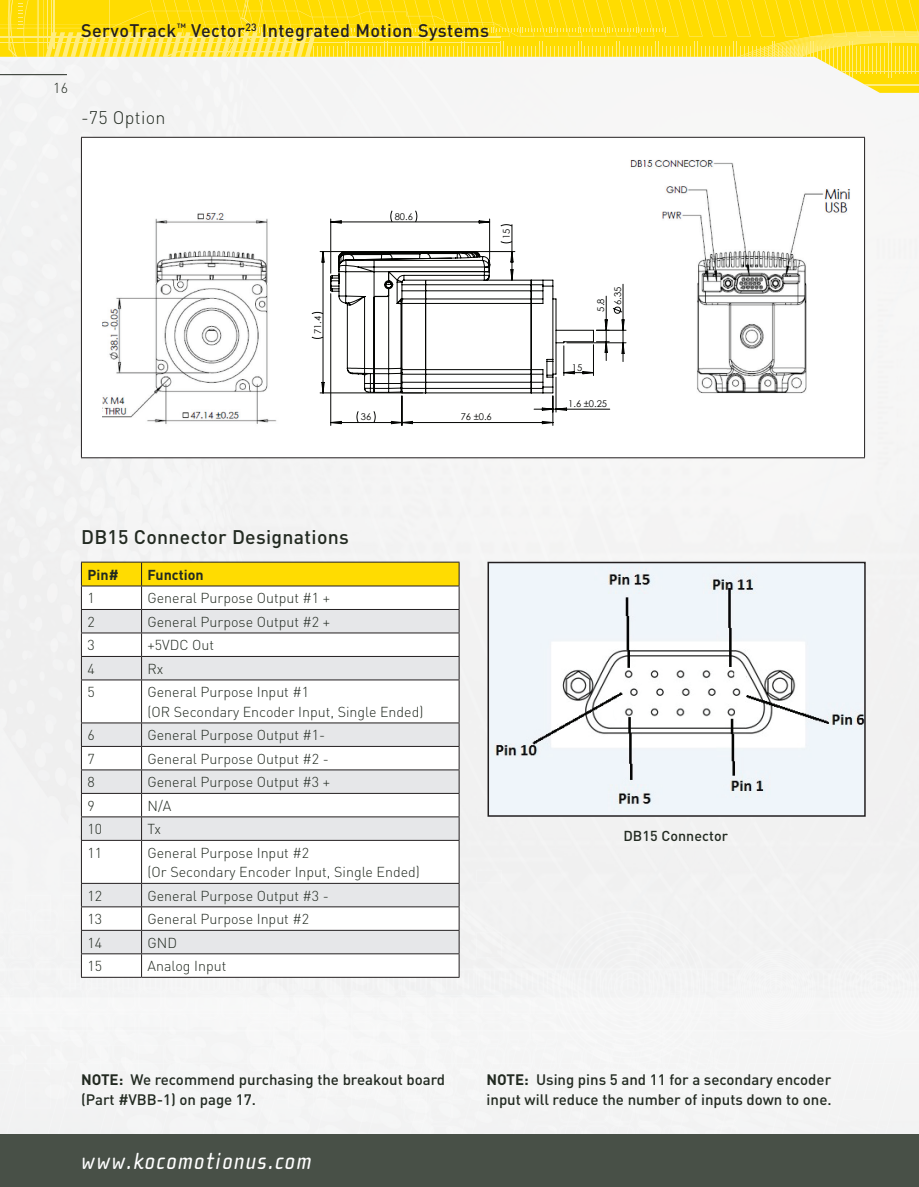
<style>
.page{position:relative;width:919px;height:1187px;background:#fff}
.page>*{position:absolute;margin:0;border:0;box-sizing:border-box;transform-origin:0 0}
.t1{font:italic 24px "Cholla Sans";letter-spacing:.05em;color:#fff}
.t2{font:500 19.5px "DIN";letter-spacing:.015em;color:#222a21}
.t3{font:500 18px "DIN";letter-spacing:.025em;color:#231f20}
.t4{font:300 18px "DIN";letter-spacing:.015em;color:#222a21}
.t5{font:500 15px/19.5px "DIN";color:#222a21}
.t6{font:300 14.25px/19.5px "DIN";color:#222a21}
.t7{font:500 14.25px "DIN";letter-spacing:.005em;color:#222a21}
.t8{font:700 14.25px "DIN";color:#222a21}
.t9{font:9.45px/16.8px "Century Gothic";color:#040503}
.s1{font-weight:700}
</style>
<div class="page">
<div style="left:0;top:93px;width:918px;height:1041px;background:#f4f4f4"></div>
<svg style="left:0;top:0;width:919px;height:93px"></svg>
<div style="left:0;top:1134px;width:918px;height:52px;background:#485047"></div>
<hr style="left:0;top:74px;width:67px;height:1px;background:#222a21">
<div style="left:81px;top:137px;width:783px;height:321px;background:#fff"></div>
<hr style="left:81px;top:137px;width:783px;height:1px;background:#231f20">
<hr style="left:81px;top:138px;width:1px;height:319px;background:#231f20">
<hr style="left:864px;top:138px;width:1px;height:319px;background:#231f20">
<hr style="left:81px;top:457px;width:783px;height:1px;background:#231f20">
<img style="left:490px;top:564px;width:372px;height:249px">
<div style="left:487px;top:561px;width:378px;height:255px;border:2px solid #231f20"></div>
<svg style="left:82px;top:954px;width:376px;height:22px"></svg>
<svg style="left:82px;top:680px;width:376px;height:273px"></svg>
<hr style="left:81px;top:561px;width:60px;height:1px;background:#231f20">
<hr style="left:141px;top:561px;width:318px;height:1px;background:#231f20">
<svg style="left:81px;top:562px;width:378px;height:117px"></svg>
<hr style="left:81px;top:679px;width:60px;height:1px;background:#231f20">
<hr style="left:81px;top:680px;width:1px;height:42px;background:#231f20">
<hr style="left:141px;top:679px;width:318px;height:1px;background:#231f20">
<hr style="left:141px;top:680px;width:1px;height:42px;background:#231f20">
<hr style="left:458px;top:680px;width:1px;height:42px;background:#231f20">
<hr style="left:81px;top:722px;width:60px;height:1px;background:#231f20">
<hr style="left:141px;top:722px;width:318px;height:1px;background:#231f20">
<hr style="left:81px;top:746px;width:60px;height:1px;background:#231f20">
<hr style="left:141px;top:746px;width:318px;height:1px;background:#231f20">
<hr style="left:81px;top:769px;width:60px;height:1px;background:#231f20">
<hr style="left:141px;top:769px;width:318px;height:1px;background:#231f20">
<hr style="left:81px;top:793px;width:60px;height:1px;background:#231f20">
<hr style="left:141px;top:793px;width:318px;height:1px;background:#231f20">
<hr style="left:81px;top:816px;width:60px;height:1px;background:#231f20">
<svg style="left:81px;top:723px;width:1px;height:117px"></svg>
<hr style="left:141px;top:816px;width:318px;height:1px;background:#231f20">
<svg style="left:141px;top:723px;width:1px;height:117px"></svg>
<svg style="left:458px;top:723px;width:1px;height:117px"></svg>
<hr style="left:81px;top:840px;width:60px;height:1px;background:#231f20">
<hr style="left:81px;top:840px;width:1px;height:42px;background:#231f20">
<hr style="left:141px;top:840px;width:318px;height:1px;background:#231f20">
<hr style="left:141px;top:840px;width:1px;height:42px;background:#231f20">
<hr style="left:458px;top:840px;width:1px;height:42px;background:#231f20">
<hr style="left:81px;top:882px;width:60px;height:1px;background:#231f20">
<hr style="left:141px;top:882px;width:318px;height:1px;background:#231f20">
<hr style="left:81px;top:906px;width:60px;height:1px;background:#231f20">
<hr style="left:141px;top:906px;width:318px;height:1px;background:#231f20">
<hr style="left:81px;top:929px;width:60px;height:1px;background:#231f20">
<hr style="left:141px;top:929px;width:318px;height:1px;background:#231f20">
<hr style="left:81px;top:953px;width:60px;height:1px;background:#231f20">
<svg style="left:81px;top:883px;width:1px;height:93px"></svg>
<hr style="left:141px;top:953px;width:318px;height:1px;background:#231f20">
<svg style="left:141px;top:883px;width:1px;height:93px"></svg>
<svg style="left:458px;top:883px;width:1px;height:93px"></svg>
<hr style="left:81px;top:976px;width:60px;height:1px;background:#231f20">
<hr style="left:141px;top:976px;width:318px;height:1px;background:#231f20">
<svg style="left:102px;top:213px;width:749px;height:257px"></svg>
<svg style="left:311px;top:210px;width:315px;height:216px"></svg>
<img style="left:628px;top:160px;width:223px;height:241px">
<p class="t3" style="left:81px;top:19px;width:409px">ServoTrack<sup>™</sup> Vector<sup>23</sup> Integrated Motion Systems</p>
<p class="t6" style="left:53px;top:78px;width:16px">16</p>
<p class="t4" style="left:81px;top:107px;width:86px">-75 Option</p>
<p class="t9" style="left:309px;top:334px;width:20px;rotate:-90deg">71.4</p>
<p class="t9" style="left:395px;top:208px;width:20px">80.6</p>
<p class="t9" style="left:361px;top:408px;width:12px">36</p>
<p class="t9" style="left:498px;top:239px;width:12px;rotate:-90deg">15</p>
<p class="t9" style="left:460px;top:408px;width:33px">76 ±0.6</p>
<p class="t9" style="left:592px;top:305px;width:20px;text-indent:-7px;rotate:-90deg">5.8<br>6.35</p>
<p class="t9" style="left:572px;top:358px;width:12px">15</p>
<p class="t9" style="left:568px;top:395px;width:40px">1.6 ±0.25</p>
<h2 class="t2" style="left:81px;top:525px;width:269px">DB15 Connector Designations</h2>
<p class="t8" style="left:87px;top:565px;width:33px">Pin#</p>
<p class="t8" style="left:147px;top:565px;width:57px">Function</p>
<p class="t6" style="left:87px;top:588px;width:9px">1</p>
<p class="t6" style="left:147px;top:588px;width:184px">General Purpose Output #1 +</p>
<p class="t6" style="left:87px;top:612px;width:9px">2</p>
<p class="t6" style="left:147px;top:612px;width:184px">General Purpose Output #2 +</p>
<p class="t6" style="left:87px;top:635px;width:9px">3</p>
<p class="t6" style="left:147px;top:635px;width:68px">+5VDC Out</p>
<p class="t6" style="left:87px;top:659px;width:9px">4</p>
<p class="t6" style="left:147px;top:659px;width:17px">Rx</p>
<p class="t6" style="left:87px;top:682px;width:9px">5</p>
<p class="t6" style="left:147px;top:682px;width:277px">General Purpose Input #1<br>(OR Secondary Encoder Input, Single Ended)</p>
<p class="t6" style="left:87px;top:725px;width:9px">6</p>
<p class="t6" style="left:147px;top:725px;width:179px">General Purpose Output #1-</p>
<p class="t6" style="left:87px;top:748px;width:9px">7</p>
<p class="t6" style="left:147px;top:748px;width:183px">General Purpose Output #2 -</p>
<p class="t6" style="left:87px;top:772px;width:9px">8</p>
<p class="t6" style="left:147px;top:772px;width:184px">General Purpose Output #3 +</p>
<p class="t6" style="left:87px;top:795px;width:9px">9</p>
<p class="t6" style="left:147px;top:795px;width:25px">N/A</p>
<p class="t6" style="left:87px;top:819px;width:16px">10</p>
<p class="t6" style="left:147px;top:819px;width:15px">Tx</p>
<p class="t6" style="left:87px;top:842px;width:16px">11</p>
<p class="t6" style="left:147px;top:842px;width:274px">General Purpose Input #2<br>(Or Secondary Encoder Input, Single Ended)</p>
<p class="t6" style="left:87px;top:885px;width:16px">12</p>
<p class="t6" style="left:147px;top:885px;width:183px">General Purpose Output #3 -</p>
<p class="t6" style="left:87px;top:909px;width:16px">13</p>
<p class="t6" style="left:147px;top:909px;width:163px">General Purpose Input #2</p>
<p class="t6" style="left:87px;top:932px;width:16px">14</p>
<p class="t6" style="left:147px;top:932px;width:31px">GND</p>
<p class="t6" style="left:87px;top:956px;width:16px">15</p>
<p class="t6" style="left:147px;top:956px;width:80px">Analog Input</p>
<p class="t7" style="left:623px;top:827px;width:106px">DB15 Connector</p>
<p class="t5" style="left:81px;top:1069px;width:365px"><span class="s1">NOTE:</span> We recommend purchasing the breakout board (Part #VBB-1) on page 17.</p>
<p class="t5" style="left:486px;top:1069px;width:346px"><span class="s1">NOTE:</span> Using pins 5 and 11 for a secondary encoder input will reduce the number of inputs down to one.</p>
<h1 class="t1" style="left:81px;top:1147px;width:232px">www.kocomotionus.com</h1>
</div>
